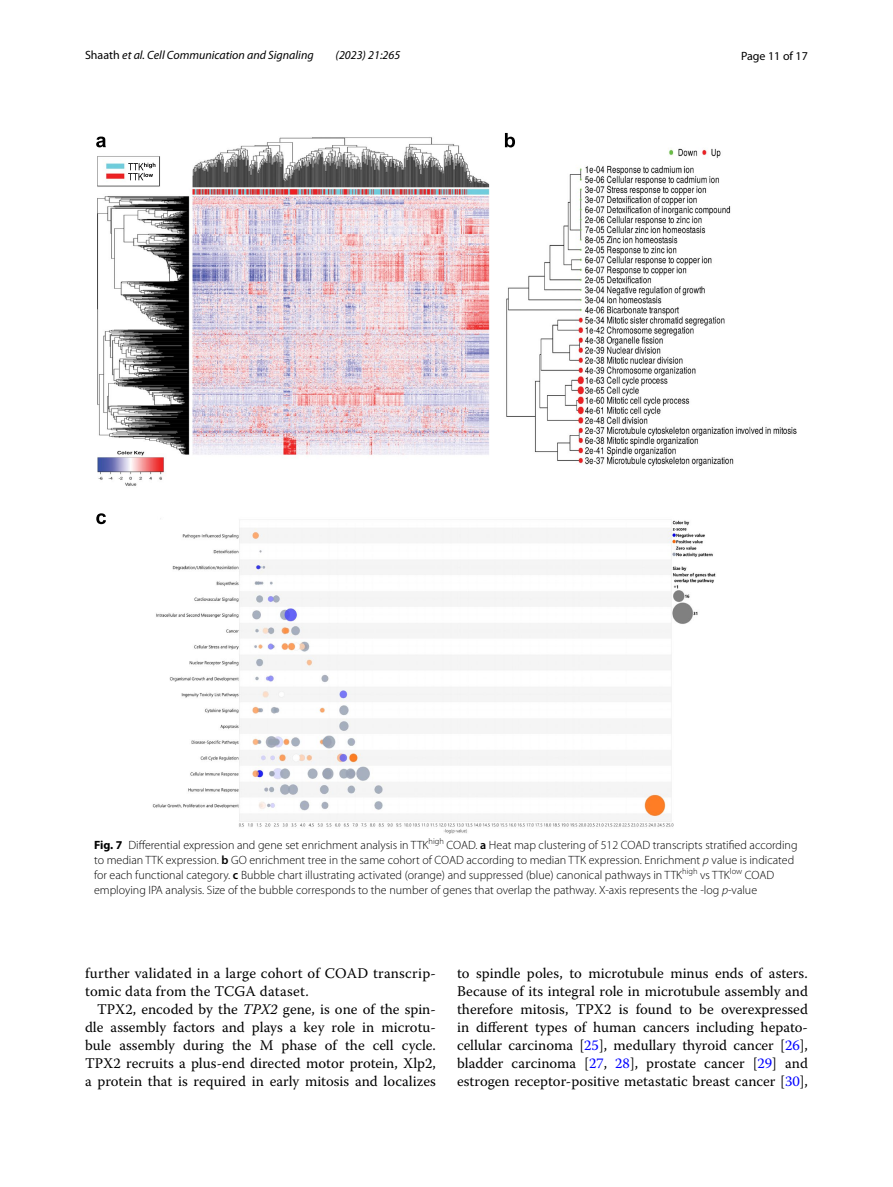
<style>
.page{position:relative;width:893px;height:1187px;background:#fff}
.page>*{position:absolute;margin:0;border:0;box-sizing:border-box;transform-origin:0 0}
.t1{font:14.7px/18px "Warnock Pro";letter-spacing:.005em;color:#000;text-align:justify}
.t2{font:300 12px/15px "Myriad Pro";color:#000}
.t3{font:italic 12px "Myriad Pro";color:#000}
.t4{font:12px "Myriad Pro";color:#000}
.s1{font-style:normal}
.s2{font-weight:700}
.s3{font-weight:600}
.s4{font-style:italic}
.s5{color:#00f}
</style>
<div class="page">
<img style="left:98px;top:137px;width:699px;height:696px">
<svg style="left:96px;top:513px;width:10px;height:11px"></svg>
<svg style="left:96px;top:136px;width:10px;height:11px"></svg>
<svg style="left:128px;top:163px;width:27px;height:17px"></svg>
<svg style="left:505px;top:133px;width:10px;height:14px"></svg>
<p class="t3" style="left:85px;top:48px;width:230px"><span class="s1">Shaath</span> et al. Cell Communication and Signaling</p>
<p class="t3" style="left:336px;top:48px;width:66px">(2023) 21:265</p>
<p class="t4" style="left:741px;top:48px;width:68px">Page 11 of 17</p>
<p class="t2" style="left:94px;top:837px;width:705px"><span class="s2">Fig. 7</span> Differential expression and gene set enrichment analysis in -TTK<sup>high</sup> COAD. <span class="s3">a</span> Heat map clustering of 512 COAD transcripts stratified according to median TTK expression. <span class="s3">b</span> GO enrichment tree in the same cohort of COAD according to median TTK expression. Enrichment <span class="s4">p</span> value is indicated for each functional category. <span class="s3">c</span> Bubble chart illustrating activated (orange) and suppressed (blue) canonical pathways in -TTK<sup>high</sup> vs TTK<sup>low</sup> COAD employing IPA analysis. Size of the bubble corresponds to the number of genes that overlap the pathway. X-axis represents the -log <span class="s4">p</span>-value</p>
<p class="t1" style="left:85px;top:964px;width:352px">further validated in a large cohort of COAD transcrip&shy;tomic data from the TCGA dataset.</p>
<p class="t1" style="left:85px;top:1000px;width:352px;text-indent:12px">TPX2, encoded by the <span class="s4">TPX2</span> gene, is one of the spin&shy;dle assembly factors and plays a key role in microtu&shy;bule assembly during the M phase of the cell cycle.<br>TPX2 recruits a plus-end directed motor protein, Xlp2, a protein that is required in early mitosis and localizes</p>
<p class="t1" style="left:457px;top:964px;width:352px">to spindle poles, to microtubule minus ends of asters.<br>Because of its integral role in microtubule assembly and therefore mitosis, TPX2 is found to be overexpressed in different types of human cancers including hepato&shy;cellular carcinoma [<span class="s5">25</span>], medullary thyroid cancer [<span class="s5">26</span>], bladder carcinoma [<span class="s5">27</span>, <span class="s5">28</span>], prostate cancer [<span class="s5">29</span>] and estrogen receptor-positive metastatic breast cancer [<span class="s5">30</span>],</p>
</div>
